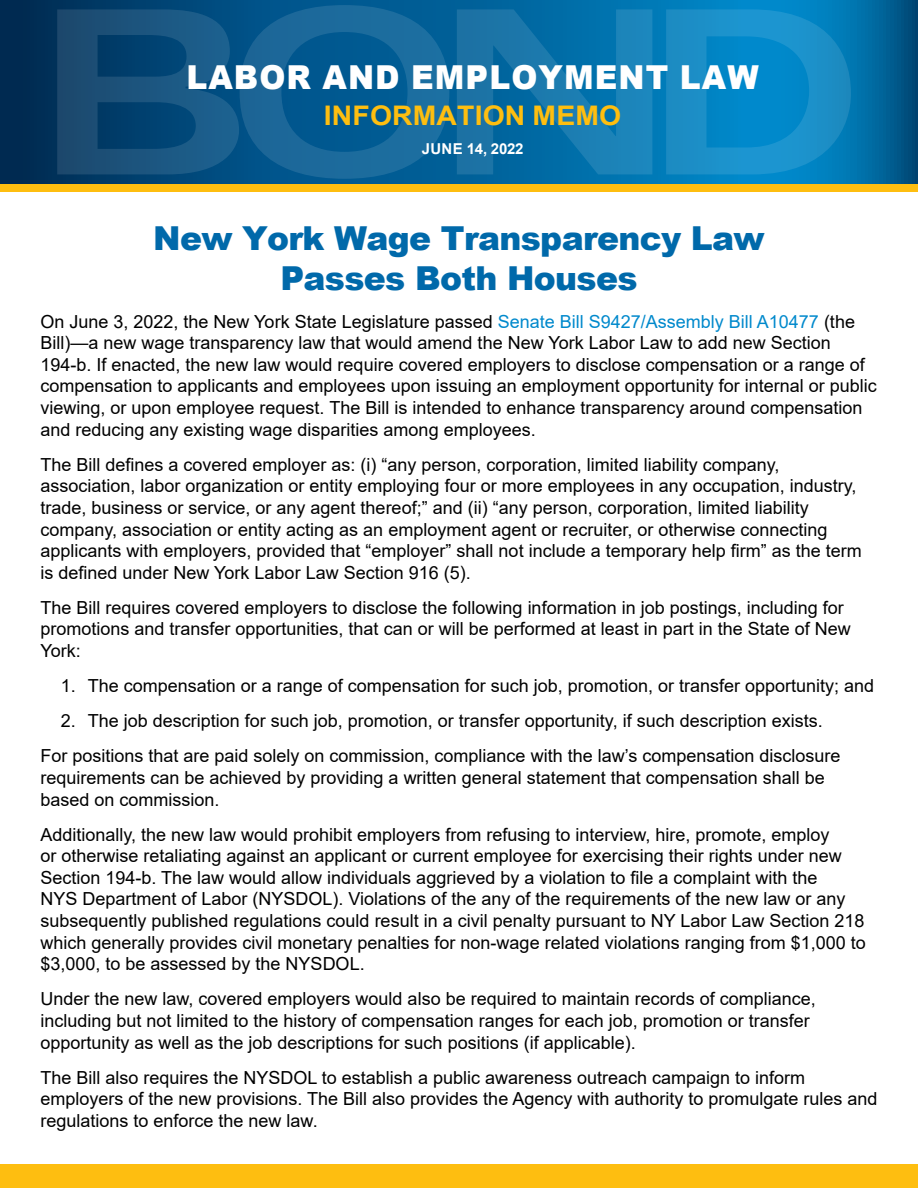
<style>
.page{position:relative;width:918px;height:1188px;background:#fff}
.page>*{position:absolute;margin:0;border:0;box-sizing:border-box;transform-origin:0 0}
.t1{font:900 33px/39.6px "Arial";letter-spacing:-.02em;color:#0069aa;text-align:center}
.t2{font:900 33px "Arial";letter-spacing:.035em;color:#fff;scale:.95 1}
.t3{font:700 27px "Arial";letter-spacing:.005em;color:#febe10;scale:1.05 1}
.t4{font:18px/21.6px "Arial";color:#000}
.t5{font:700 15px "Arial";letter-spacing:-.015em;color:#fff}
.s1{color:#0089cc}
</style>
<div class="page">
<div style="left:0;top:138px;width:918px;height:54px;background:#febe10"></div>
<svg style="left:0;top:0;width:918px;height:184px;background:#005689"></svg>
<svg style="left:57px;top:5px;width:392px;height:174px;background:#0f5888"></svg>
<svg style="left:457px;top:9px;width:195px;height:165px;background:#1075ab"></svg>
<svg style="left:666px;top:9px;width:185px;height:165px;background:#0f8bc7"></svg>
<div style="left:0;top:1164px;width:918px;height:24px;background:#febe10"></div>
<h1 class="t2" style="left:186px;top:53px;width:604px">LABOR AND EMPLOYMENT LAW</h1>
<h2 class="t3" style="left:324px;top:97px;width:285px">INFORMATION MEMO</h2>
<p class="t5" style="left:422px;top:138px;width:103px">JUNE 14, 2022</p>
<h1 class="t1" style="left:153px;top:217px;width:613px">New York Wage Transparency Law<br>Passes Both Houses</h1>
<p class="t4" style="left:40px;top:310px;width:838px">On June 3, 2022, the New York State Legislature passed <span class="s1">Senate Bill S9427/Assembly Bill A10477</span> (the Bill)—a new wage transparency law that would amend the New York Labor Law to add new Section 194-b. If enacted, the new law would require covered employers to disclose compensation or a range of compensation to applicants and employees upon issuing an employment opportunity for internal or public viewing, or upon employee request. The Bill is intended to enhance transparency around compensation and reducing any existing wage disparities among employees.</p>
<p class="t4" style="left:40px;top:454px;width:823px">The Bill defines a covered employer as: (i) “any person, corporation, limited liability company, association, labor organization or entity employing four or more employees in any occupation, industry, trade, business or service, or any agent thereof;” and (ii) “any person, corporation, limited liability company, association or entity acting as an employment agent or recruiter, or otherwise connecting applicants with employers, provided that “employer” shall not include a temporary help firm” as the term is defined under New York Labor Law Section 916 (5).</p>
<p class="t4" style="left:40px;top:597px;width:812px">The Bill requires covered employers to disclose the following information in job postings, including for promotions and transfer opportunities, that can or will be performed at least in part in the State of New<br>York:</p>
<p class="t4" style="left:61px;top:675px;width:815px">1. The compensation or a range of compensation for such job, promotion, or transfer opportunity; and</p>
<p class="t4" style="left:40px;top:703px;width:802px;line-height:35.1px;text-align:center">2. The job description for such job, promotion, or transfer opportunity, if such description exists.<br>For positions that are paid solely on commission, compliance with the law’s compensation disclosure</p>
<p class="t4" style="left:40px;top:767px;width:786px">requirements can be achieved by providing a written general statement that compensation shall be based on commission.</p>
<p class="t4" style="left:40px;top:823px;width:827px">Additionally, the new law would prohibit employers from refusing to interview, hire, promote, employ<br>or otherwise retaliating against an applicant or current employee for exercising their rights under new Section 194-b. The law would allow individuals aggrieved by a violation to file a complaint with the<br>NYS Department of Labor (NYSDOL). Violations of the any of the requirements of the new law or any subsequently published regulations could result in a civil penalty pursuant to NY Labor Law Section 218 which generally provides civil monetary penalties for non-wage related violations ranging from $1,000 to $3,000, to be assessed by the NYSDOL.</p>
<p class="t4" style="left:40px;top:988px;width:777px">Under the new law, covered employers would also be required to maintain records of compliance, including but not limited to the history of compensation ranges for each job, promotion or transfer opportunity as well as the job descriptions for such positions (if applicable).</p>
<p class="t4" style="left:40px;top:1066px;width:839px">The Bill also requires the NYSDOL to establish a public awareness outreach campaign to inform employers of the new provisions. The Bill also provides the Agency with authority to promulgate rules and regulations to enforce the new law.</p>
</div>
